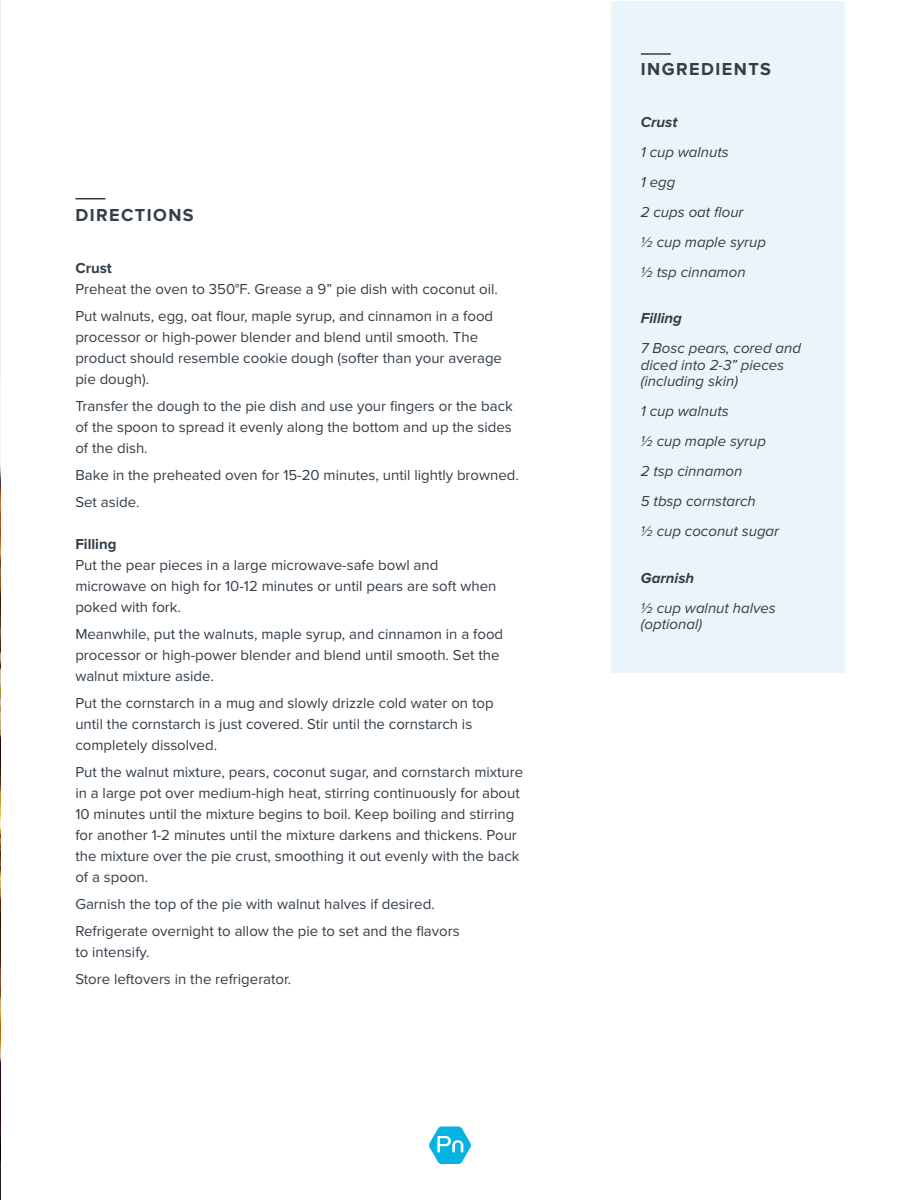
<style>
.page{position:relative;width:900px;height:1200px;background:#fff}
.page>*{position:absolute;margin:0;border:0;box-sizing:border-box;transform-origin:0 0}
.t1{font:700 18px "Proxima Nova";letter-spacing:.08em;color:#333e48}
.t2{font:15px/21px "Proxima Nova";color:#333e48}
.t3{font:italic 15px/30px "Proxima Nova";color:#333e48}
.t4{font:italic 700 15px "Proxima Nova";color:#333e48}
.t5{font:700 15px "Proxima Nova";color:#333e48}
</style>
<div class="page">
<img style="left:0;top:0;width:1px;height:1200px">
<div style="left:611px;top:1px;width:234px;height:672px;background:#e9f4fb"></div>
<hr style="left:75px;top:198px;width:30px;height:2px;background:#333e48">
<hr style="left:641px;top:53px;width:30px;height:2px;background:#333e48">
<svg style="left:429px;top:1126px;width:42px;height:38px"></svg>
<p class="t1" style="left:75px;top:205px;width:120px">DIRECTIONS</p>
<p class="t5" style="left:75px;top:259px;width:38px">Crust</p>
<p class="t2" style="left:75px;top:276px;width:424px;line-height:27px">Preheat the oven to 350°F. Grease a 9” pie dish with coconut oil.<br>Put walnuts, egg, oat flour, maple syrup, and cinnamon in a food</p>
<p class="t2" style="left:75px;top:327px;width:428px">processor or high-power blender and blend until smooth. The product should resemble cookie dough (softer than your average pie dough).</p>
<p class="t2" style="left:75px;top:396px;width:439px;text-align:justify">Transfer the dough to the pie dish and use your fingers or the back of the spoon to spread it evenly along the bottom and up the sides of the dish.</p>
<p class="t2" style="left:75px;top:462px;width:445px;line-height:27px">Bake in the preheated oven for 15-20 minutes, until lightly browned.<br>Set aside.</p>
<p class="t5" style="left:75px;top:535px;width:43px">Filling</p>
<p class="t2" style="left:75px;top:555px;width:423px">Put the pear pieces in a large microwave-safe bowl and microwave on high for 10-12 minutes or until pears are soft when poked with fork.</p>
<p class="t2" style="left:75px;top:624px;width:429px">Meanwhile, put the walnuts, maple syrup, and cinnamon in a food processor or high-power blender and blend until smooth. Set the walnut mixture aside.</p>
<p class="t2" style="left:75px;top:693px;width:420px">Put the cornstarch in a mug and slowly drizzle cold water on top until the cornstarch is just covered. Stir until the cornstarch is completely dissolved.</p>
<p class="t2" style="left:75px;top:762px;width:449px">Put the walnut mixture, pears, coconut sugar, and cornstarch mixture in a large pot over medium-high heat, stirring continuously for about 10 minutes until the mixture begins to boil. Keep boiling and stirring for another 1-2 minutes until the mixture darkens and thickens. Pour the mixture over the pie crust, smoothing it out evenly with the back of a spoon.</p>
<p class="t2" style="left:75px;top:891px;width:386px;line-height:27px">Garnish the top of the pie with walnut halves if desired.<br>Refrigerate overnight to allow the pie to set and the flavors</p>
<p class="t2" style="left:75px;top:939px;width:217px;line-height:27px">to intensify.<br>Store leftovers in the refrigerator.</p>
<p class="t1" style="left:641px;top:59px;width:132px">INGREDIENTS</p>
<p class="t4" style="left:641px;top:113px;width:38px">Crust</p>
<p class="t3" style="left:641px;top:137px;width:127px">1 cup walnuts<br>1 egg<br>2 cups oat flour<br>½ cup maple syrup ½ tsp cinnamon</p>
<p class="t4" style="left:641px;top:310px;width:43px">Filling</p>
<p class="t3" style="left:641px;top:341px;width:162px;line-height:16.5px">7 Bosc pears, cored and diced into 2-3” pieces (including skin)</p>
<p class="t3" style="left:641px;top:397px;width:140px">1 cup walnuts<br>½ cup maple syrup<br>2 tsp cinnamon<br>5 tbsp cornstarch<br>½ cup coconut sugar</p>
<p class="t4" style="left:641px;top:569px;width:55px">Garnish</p>
<p class="t3" style="left:641px;top:600px;width:136px;line-height:16.5px">½ cup walnut halves (optional)</p>
</div>
